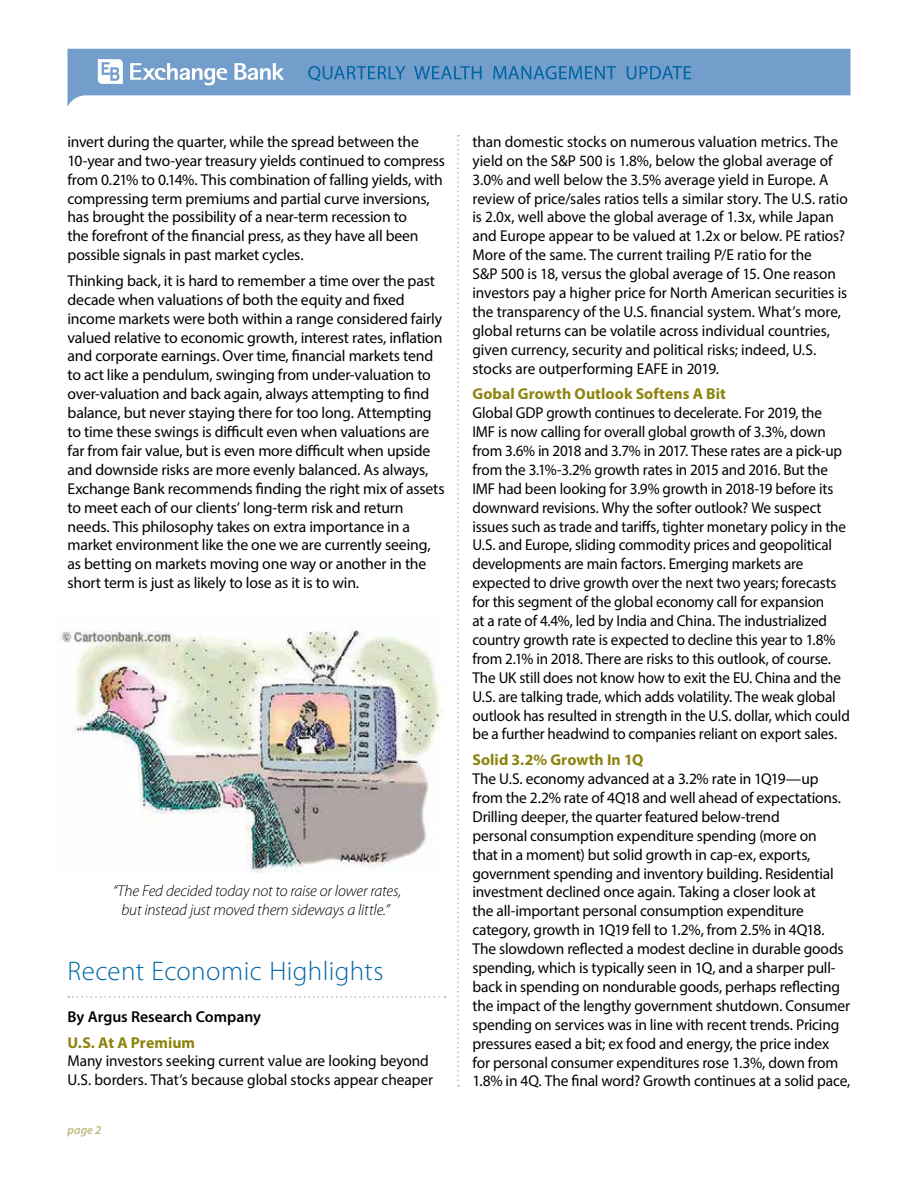
<style>
.page{position:relative;width:918px;height:1188px;background:#fff}
.page>*{position:absolute;margin:0;border:0;box-sizing:border-box;transform-origin:0 0}
.t1{font:300 27px "Myriad Pro";letter-spacing:.015em;color:#0065a4}
.t2{font:15.75px/18.9px "Myriad Pro";letter-spacing:-.01em;color:#000}
.t3{font:15.75px/18.9px "Myriad Pro";letter-spacing:-.01em;color:#000;scale:.96 1}
.t4{font:italic 300 15.75px/18.9px "Myriad Pro";letter-spacing:-.005em;color:#000;text-align:center}
.t5{font:700 15.75px "Myriad Pro";letter-spacing:.005em;color:#8d840f}
.t6{font:600 15.75px "Myriad Pro";color:#000}
.t7{font:italic 600 12px "Myriad Pro";color:#c2b97c}
</style>
<div class="page">
<svg style="left:68px;top:49px;width:782px;height:57px;fill:#739dca"></svg>
<svg style="left:235px;top:63px;width:49px;height:17px"></svg>
<svg style="left:130px;top:63px;width:97px;height:22px"></svg>
<svg style="left:98px;top:59px;width:25px;height:25px"></svg>
<svg style="left:308px;top:66px;width:97px;height:15px"></svg>
<svg style="left:414px;top:66px;width:68px;height:13px"></svg>
<svg style="left:493px;top:66px;width:123px;height:13px;background:#4b89bc"></svg>
<svg style="left:627px;top:66px;width:64px;height:13px"></svg>
<svg style="left:68px;top:996px;width:378px;height:2px"></svg>
<img style="left:61px;top:626px;width:383px;height:247px">
<svg style="left:457px;top:135px;width:2px;height:951px"></svg>
<p class="t2" style="left:68px;top:132px;width:379px">invert during the quarter, while the spread between the 10-year and two-year treasury yields continued to compress from 0.21% to 0.14%. This combination of falling yields, with compressing term premiums and partial curve inversions, has brought the possibility of a near-term recession to<br>the forefront of the financial press, as they have all been possible signals in past market cycles.</p>
<p class="t2" style="left:68px;top:271px;width:379px">Thinking back, it is hard to remember a time over the past decade when valuations of both the equity and fixed income markets were both within a range considered fairly valued relative to economic growth, interest rates, inflation and corporate earnings. Over time, financial markets tend to act like a pendulum, swinging from under-valuation to over-valuation and back again, always attempting to find balance, but never staying there for too long. Attempting to time these swings is difficult even when valuations are far from fair value, but is even more difficult when upside and downside risks are more evenly balanced. As always, Exchange Bank recommends finding the right mix of assets to meet each of our clients’ long-term risk and return needs. This philosophy takes on extra importance in a market environment like the one we are currently seeing, as betting on markets moving one way or another in the short term is just as likely to lose as it is to win.</p>
<p class="t4" style="left:113px;top:881px;width:290px">“The Fed decided today not to raise or lower rates, but instead just moved them sideways a little.”</p>
<h1 class="t1" style="left:68px;top:955px;width:318px">Recent Economic Highlights</h1>
<p class="t6" style="left:68px;top:1007px;width:195px">By Argus Research Company</p>
<p class="t5" style="left:68px;top:1032px;width:129px">U.S. At A Premium</p>
<p class="t2" style="left:68px;top:1051px;width:367px">Many investors seeking current value are looking beyond<br>U.S. borders. That’s because global stocks appear cheaper</p>
<p class="t7" style="left:68px;top:1122px;width:35px">page 2</p>
<p class="t2" style="left:473px;top:132px;width:377px">than domestic stocks on numerous valuation metrics. The yield on the S&amp;P 500 is 1.8%, below the global average of 3.0% and well below the 3.5% average yield in Europe. A review of price/sales ratios tells a similar story. The U.S. ratio is 2.0x, well above the global average of 1.3x, while Japan and Europe appear to be valued at 1.2x or below. PE ratios?<br>More of the same. The current trailing P/E ratio for the<br>S&amp;P 500 is 18, versus the global average of 15. One reason investors pay a higher price for North American securities is the transparency of the U.S. financial system. What’s more, global returns can be volatile across individual countries, given currency, security and political risks; indeed, U.S. stocks are outperforming EAFE in 2019.</p>
<p class="t5" style="left:472px;top:384px;width:255px">Gobal Growth Outlook Softens A Bit</p>
<p class="t3" style="left:472px;top:403px;width:395px">Global GDP growth continues to decelerate. For 2019, the<br>IMF is now calling for overall global growth of 3.3%, down from 3.6% in 2018 and 3.7% in 2017. These rates are a pick-up from the 3.1%-3.2% growth rates in 2015 and 2016. But the IMF had been looking for 3.9% growth in 2018-19 before its downward revisions. Why the softer outlook? We suspect issues such as trade and tariffs, tighter monetary policy in the U.S. and Europe, sliding commodity prices and geopolitical developments are main factors. Emerging markets are expected to drive growth over the next two years; forecasts for this segment of the global economy call for expansion<br>at a rate of 4.4%, led by India and China. The industrialized country growth rate is expected to decline this year to 1.8% from 2.1% in 2018. There are risks to this outlook, of course.<br>The UK still does not know how to exit the EU. China and the U.S. are talking trade, which adds volatility. The weak global outlook has resulted in strength in the U.S. dollar, which could be a further headwind to companies reliant on export sales.</p>
<p class="t5" style="left:472px;top:750px;width:172px">Solid 3.2% Growth In 1Q</p>
<p class="t2" style="left:472px;top:769px;width:379px">The U.S. economy advanced at a 3.2% rate in 1Q19—up from the 2.2% rate of 4Q18 and well ahead of expectations.<br>Drilling deeper, the quarter featured below-trend<br>personal consumption expenditure spending (more on<br>that in a moment) but solid growth in cap-ex, exports, government spending and inventory building. Residential investment declined once again. Taking a closer look at<br>the all-important personal consumption expenditure category, growth in 1Q19 fell to 1.2%, from 2.5% in 4Q18.<br>The slowdown reflected a modest decline in durable goods spending, which is typically seen in 1Q, and a sharper pull&shy;back in spending on nondurable goods, perhaps reflecting the impact of the lengthy government shutdown. Consumer spending on services was in line with recent trends. Pricing pressures eased a bit; ex food and energy, the price index for personal consumer expenditures rose 1.3%, down from 1.8% in 4Q. The final word? Growth continues at a solid pace,</p>
</div>
